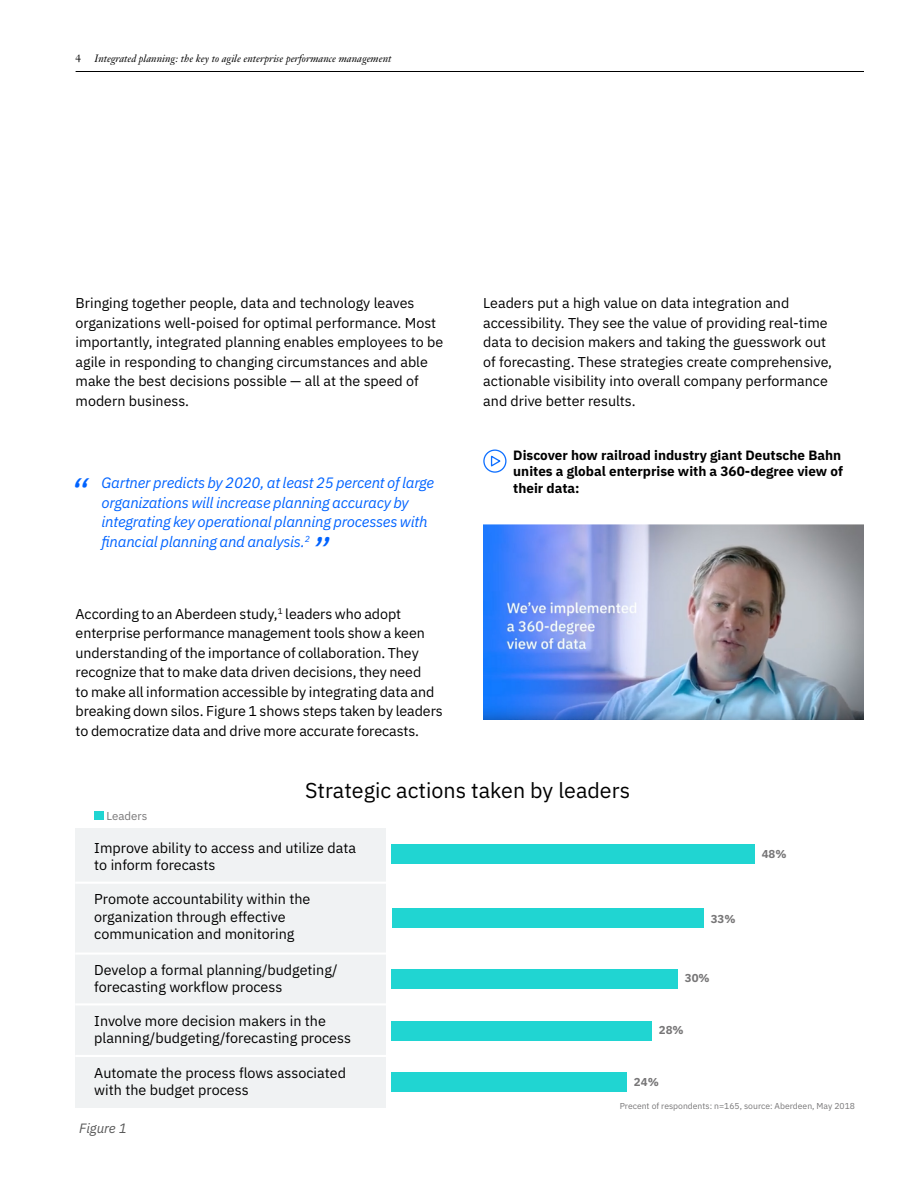
<style>
.page{position:relative;width:918px;height:1188px;background:#fff}
.page>*{position:absolute;margin:0;border:0;box-sizing:border-box;transform-origin:0 0}
.t1{font:italic 37.5px "IBM Plex Sans";color:#0063ff}
.t2{font:21.45px "IBM Plex Sans";color:#000}
.t3{font:italic 15px/19.5px "IBM Plex Sans";letter-spacing:-.015em;color:#0063ff}
.t4{font:14.25px/19.5px "IBM Plex Sans";color:#000}
.t5{font:700 13.5px/16.5px "IBM Plex Sans";color:#000}
.t6{font:italic 13.5px "IBM Plex Sans";letter-spacing:-.005em;color:#575757}
.t7{font:700 11.4px "IBM Plex Sans";color:#777677}
.t8{font:11.4px "IBM Plex Sans";color:#777677}
.t9{font:italic 10.5px "Janson Text LT Std";color:#000}
.t10{font:10.5px "Janson Text LT Std";color:#000}
.t11{font:8.55px "IBM Plex Sans";color:#777677}
</style>
<div class="page">
<hr style="left:76px;top:71px;width:788px;height:1px;background:#000">
<img style="left:483px;top:524px;width:381px;height:196px">
<svg style="left:483px;top:449px;width:24px;height:24px"></svg>
<div style="left:76px;top:828px;width:310px;height:279px;background:#f0f2f3"></div>
<div style="left:392px;top:844px;width:363px;height:20px;background:#20d5d2"></div>
<div style="left:392px;top:909px;width:312px;height:19px;background:#20d5d2"></div>
<div style="left:392px;top:969px;width:286px;height:20px;background:#20d5d2"></div>
<div style="left:392px;top:1021px;width:260px;height:19px;background:#20d5d2"></div>
<div style="left:392px;top:1072px;width:235px;height:20px;background:#20d5d2"></div>
<hr style="left:76px;top:882px;width:314px;height:2px;background:#fff">
<hr style="left:76px;top:953px;width:314px;height:2px;background:#fff">
<hr style="left:76px;top:1003px;width:314px;height:2px;background:#fff">
<hr style="left:76px;top:1055px;width:314px;height:2px;background:#fff">
<div style="left:94px;top:812px;width:10px;height:8px;background:#20d5d2"></div>
<p class="t10" style="left:76px;top:52px;width:7px">4</p>
<p class="t9" style="left:95px;top:52px;width:298px">Integrated planning: the key to agile enterprise performance management</p>
<p class="t4" style="left:76px;top:292px;width:369px">Bringing together people, data and technology leaves organizations well-poised for optimal performance. Most importantly, integrated planning enables employees to be agile in responding to changing circumstances and able make the best decisions possible — all at the speed of modern business.</p>
<h1 class="t1" style="left:70px;top:464px;width:19px">“</h1>
<p class="t3" style="left:102px;top:472px;width:334px">Gartner predicts by 2020, at least 25 percent of large organizations will increase planning accuracy by integrating key operational planning processes with financial planning and analysis.<sup>2</sup></p>
<h1 class="t1" style="left:312px;top:523px;width:19px">”</h1>
<p class="t4" style="left:76px;top:603px;width:369px">According to an Aberdeen study,<sup>1</sup> leaders who adopt enterprise performance management tools show a keen understanding of the importance of collaboration. They recognize that to make data driven decisions, they need<br>to make all information accessible by integrating data and breaking down silos. Figure 1 shows steps taken by leaders to democratize data and drive more accurate forecasts.</p>
<p class="t4" style="left:483px;top:292px;width:350px">Leaders put a high value on data integration and accessibility. They see the value of providing real-time data to decision makers and taking the guesswork out of forecasting. These strategies create comprehensive, actionable visibility into overall company performance and drive better results.</p>
<p class="t5" style="left:513px;top:446px;width:331px">Discover how railroad industry giant Deutsche Bahn unites a global enterprise with a 360-degree view of their data:</p>
<h2 class="t2" style="left:305px;top:774px;width:326px">Strategic actions taken by leaders</h2>
<p class="t4" style="left:94px;top:838px;width:263px;line-height:17.2px">Improve ability to access and utilize data to inform forecasts</p>
<p class="t4" style="left:94px;top:890px;width:218px;line-height:17.2px">Promote accountability within the organization through effective communication and monitoring</p>
<p class="t4" style="left:94px;top:960px;width:245px;line-height:17.2px">Develop a formal planning/budgeting/ forecasting workflow process</p>
<p class="t4" style="left:94px;top:1011px;width:258px;line-height:17.2px">Involve more decision makers in the planning/budgeting/forecasting process</p>
<p class="t4" style="left:94px;top:1063px;width:253px;line-height:17.2px">Automate the process flows associated with the budget process</p>
<p class="t8" style="left:106px;top:807px;width:42px">Leaders</p>
<p class="t7" style="left:711px;top:910px;width:26px">33%</p>
<p class="t7" style="left:685px;top:969px;width:26px">30%</p>
<p class="t7" style="left:659px;top:1021px;width:26px">28%</p>
<p class="t7" style="left:634px;top:1073px;width:26px">24%</p>
<p class="t7" style="left:762px;top:845px;width:26px">48%</p>
<p class="t6" style="left:79px;top:1117px;width:49px">Figure 1</p>
<p class="t11" style="left:620px;top:1099px;width:237px">Precent of respondents: n=165, source: Aberdeen, May 2018</p>
</div>
